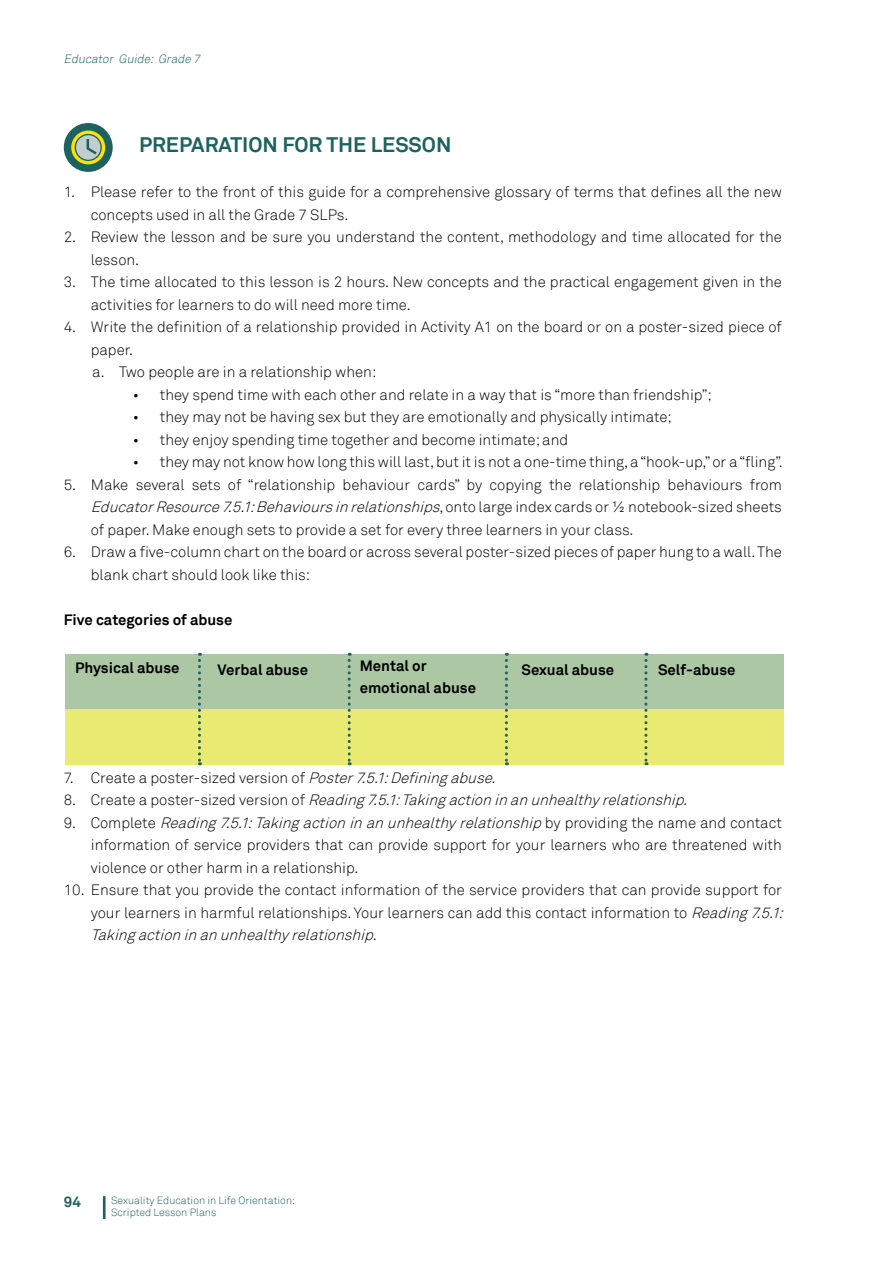
<style>
.page{position:relative;width:893px;height:1263px;background:#fff}
.page>*{position:absolute;margin:0;border:0;box-sizing:border-box;transform-origin:0 0}
.t1{font:700 21px "Akkurat";color:#1d625f}
.t2{font:300 15px/22.5px "Akkurat";color:#000}
.t3{font:italic 300 15px "Akkurat";color:#000}
.t4{font:700 15px/22.5px "Akkurat";color:#000}
.t5{font:700 15px "Akkurat";color:#1d625f}
.t6{font:italic 300 12px "Akkurat";color:#1d625f}
.t7{font:300 10.5px/12.6px "Akkurat";color:#1d625f}
.s1{font-style:italic}
.s2{font-style:normal}
</style>
<div class="page">
<svg style="left:102px;top:1196px;width:4px;height:24px"></svg>
<div style="left:66px;top:654px;width:718px;height:110px;background:#abc7a3"></div>
<div style="left:66px;top:709px;width:718px;height:55px;background:#e9ea71"></div>
<svg style="left:198px;top:653px;width:3px;height:112px"></svg>
<svg style="left:348px;top:653px;width:3px;height:112px"></svg>
<svg style="left:505px;top:653px;width:3px;height:112px"></svg>
<svg style="left:644px;top:653px;width:3px;height:112px"></svg>
<div style="left:64px;top:123px;width:49px;height:49px;background:#1d625f;border-radius:50%"></div>
<svg style="left:71px;top:131px;width:34px;height:33px"></svg>
<p class="t6" style="left:64px;top:51px;width:141px">Educator Guide: Grade 7</p>
<h1 class="t1" style="left:139px;top:132px;width:314px">PREPARATION FOR THE LESSON</h1>
<p class="t2" style="left:91px;top:181px;width:693px;text-indent:-27px">1. Please refer to the front of this guide for a comprehensive glossary of terms that defines all the new concepts used in all the Grade 7 SLPs.</p>
<p class="t2" style="left:91px;top:226px;width:692px;text-indent:-27px">2. Review the lesson and be sure you understand the content, methodology and time allocated for the lesson.</p>
<p class="t2" style="left:91px;top:271px;width:693px;text-indent:-27px">3. The time allocated to this lesson is 2 hours. New concepts and the practical engagement given in the activities for learners to do will need more time.</p>
<p class="t2" style="left:91px;top:316px;width:693px;text-indent:-27px">4. Write the definition of a relationship provided in Activity A1 on the board or on a poster-sized piece of paper.<br>a. Two people are in a relationship when:</p>
<p class="t2" style="left:133px;top:384px;width:580px">• they spend time with each other and relate in a way that is “more than friendship”;</p>
<p class="t2" style="left:133px;top:406px;width:541px">• they may not be having sex but they are emotionally and physically intimate;</p>
<p class="t2" style="left:133px;top:429px;width:437px">• they enjoy spending time together and become intimate; and</p>
<p class="t2" style="left:133px;top:451px;width:651px">• they may not know how long this will last, but it is not a one-time thing, a “hook-up,” or a “fling”.</p>
<p class="t2" style="left:91px;top:474px;width:693px;text-align:justify;text-indent:-27px">5. Make several sets of “relationship behaviour cards” by copying the relationship behaviours from <span class="s1">EducatorResource7.5.1:Behavioursinrelationships</span>, o n to l a rge i n d ex c a rd s o r ½ n ote b o o k- s i z e d s h e ets of paper. Make enough sets to provide a set for every three learners in your class.</p>
<p class="t2" style="left:91px;top:541px;width:693px;text-indent:-27px">6. Draw a five-column chart on the board or across several poster-sized pieces of paper hung to a wall. The blank chart should look like this:</p>
<p class="t4" style="left:64px;top:608px;width:170px">Five categories of abuse</p>
<p class="t4" style="left:75px;top:657px;width:106px">Physical abuse</p>
<p class="t4" style="left:218px;top:658px;width:92px">Verbal abuse</p>
<p class="t4" style="left:360px;top:654px;width:118px">Mental or emotional abuse</p>
<p class="t4" style="left:522px;top:658px;width:94px">Sexual abuse</p>
<p class="t4" style="left:658px;top:658px;width:79px">Self-abuse</p>
<p class="t2" style="left:64px;top:766px;width:438px">7. Create a poster-sized version of <span class="s1">Poster7.5.1:Definingabuse.</span></p>
<p class="t3" style="left:64px;top:791px;width:630px"><span class="s2">8 . C r e a t e a p o s t e r - s i z e d v e r s i o n o f</span> Reading7.5.1:Takingactioninanunhealthyrelationship.</p>
<p class="t3" style="left:64px;top:813px;width:720px"><span class="s2">9 . C o m p l e t e</span> Reading7.5.1:Takingactioninanunhealthyrelationship<span class="s2">b y p r o v i d i n g t h e n a m e a n d c o n t a c t</span></p>
<p class="t2" style="left:91px;top:834px;width:693px">information of service providers that can provide support for your learners who are threatened with</p>
<p class="t2" style="left:91px;top:856px;width:269px">violence or other harm in a relationship.</p>
<p class="t2" style="left:91px;top:879px;width:698px;text-indent:-27px">10. Ensure that you provide the contact information of the service providers that can provide support for your learners in harmful relationships. Your learners can add this contact information to <span class="s1">Reading7.5.1:<br>Takingactioninanunhealthyrelationship</span>.</p>
<p class="t5" style="left:64px;top:1192px;width:19px">94</p>
<p class="t7" style="left:111px;top:1194px;width:186px">Sexuality Education in Life Orientation:<br>Scripted Lesson Plans</p>
</div>
